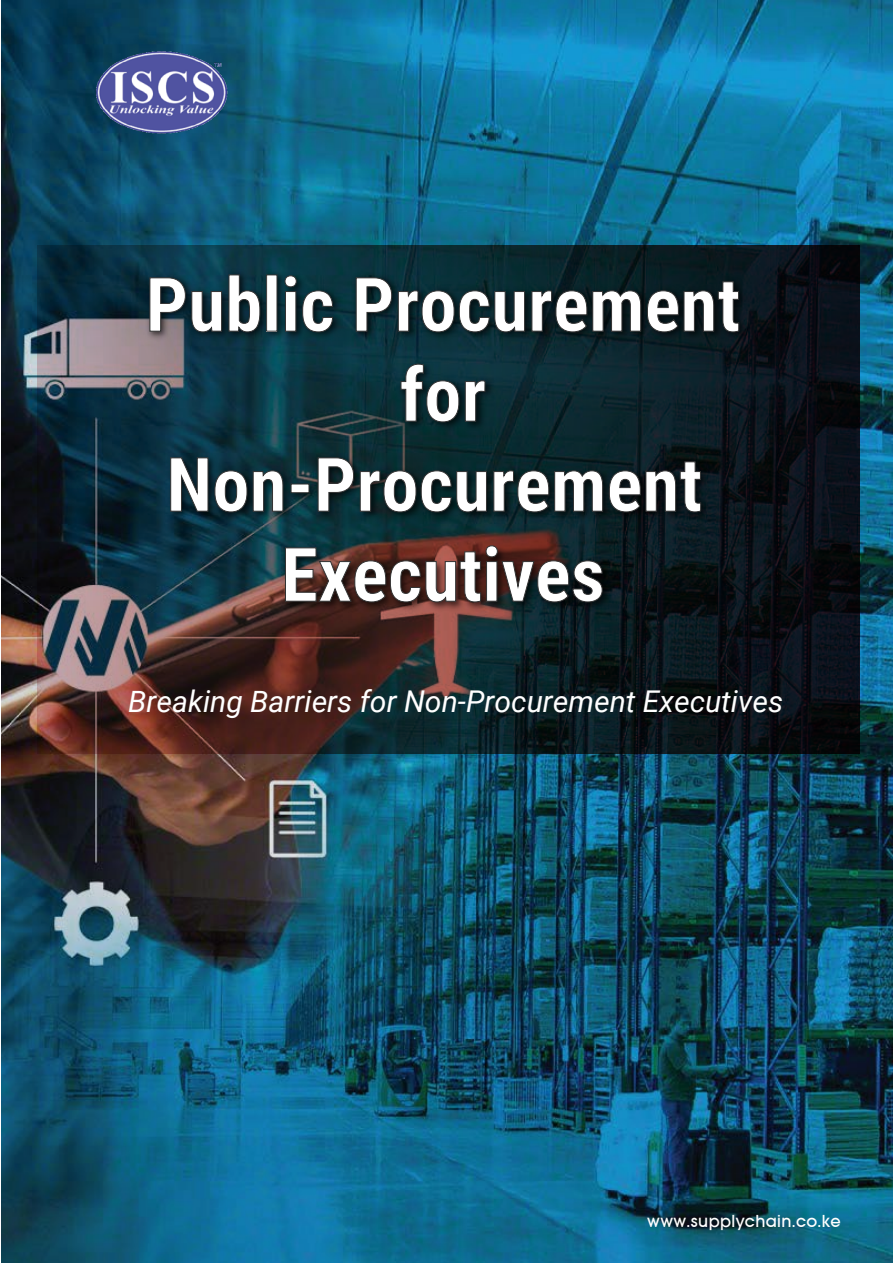
<style>
.page{position:relative;width:893px;height:1263px;background:#fff}
.page>*{position:absolute;margin:0;border:0;box-sizing:border-box;transform-origin:0 0}
.t1{font:700 75px/90px "Roboto Condensed";color:#fff;text-align:center}
.t2{font:italic 30px "Roboto";color:#fff}
.t3{font:18px "Avant Garde Md ITCTT";letter-spacing:.02em;color:#fff}
</style>
<div class="page">
<img style="left:2px;top:0;width:891px;height:1263px">
<svg style="left:38px;top:245px;width:821px;height:509px;background:#222429"></svg>
<img style="left:138px;top:260px;width:615px;height:375px">
<svg style="left:149px;top:277px;width:73px;height:55px;background:#162b34"></svg>
<svg style="left:229px;top:274px;width:31px;height:58px;background:#0b2129"></svg>
<div style="left:266px;top:275px;width:11px;height:56px;border:1px solid #333"></div>
<svg style="left:285px;top:275px;width:48px;height:57px;background:#0a272e"></svg>
<svg style="left:356px;top:277px;width:36px;height:55px;background:#0a2025"></svg>
<svg style="left:398px;top:290px;width:127px;height:42px;background:#0b1e23"></svg>
<svg style="left:531px;top:290px;width:110px;height:42px;background:#0b181b"></svg>
<svg style="left:647px;top:281px;width:92px;height:51px;background:#0a1519"></svg>
<svg style="left:401px;top:364px;width:58px;height:58px;background:#0b2329"></svg>
<svg style="left:465px;top:380px;width:21px;height:42px"></svg>
<svg style="left:170px;top:457px;width:38px;height:55px;background:#0b2029"></svg>
<svg style="left:214px;top:470px;width:33px;height:42px"></svg>
<svg style="left:253px;top:470px;width:30px;height:42px"></svg>
<div style="left:291px;top:484px;width:18px;height:9px;border:1px solid #333"></div>
<svg style="left:318px;top:457px;width:36px;height:55px;background:#102124"></svg>
<svg style="left:360px;top:470px;width:127px;height:42px;background:#0b1e21"></svg>
<svg style="left:493px;top:470px;width:110px;height:42px;background:#0c1b1f"></svg>
<svg style="left:609px;top:461px;width:92px;height:51px;background:#0b1418"></svg>
<svg style="left:285px;top:545px;width:318px;height:57px;background:#36211e"></svg>
<img style="left:93px;top:46px;width:136px;height:95px">
<p class="t1" style="left:146px;top:257px;width:596px">Public Procurement for<br>Non-Procurement<br>Executives</p>
<p class="t2" style="left:128px;top:680px;width:656px">Breaking Barriers for Non-Procurement Executives</p>
<p class="t3" style="left:647px;top:1211px;width:195px">www.supplychain.co.ke</p>
</div>
